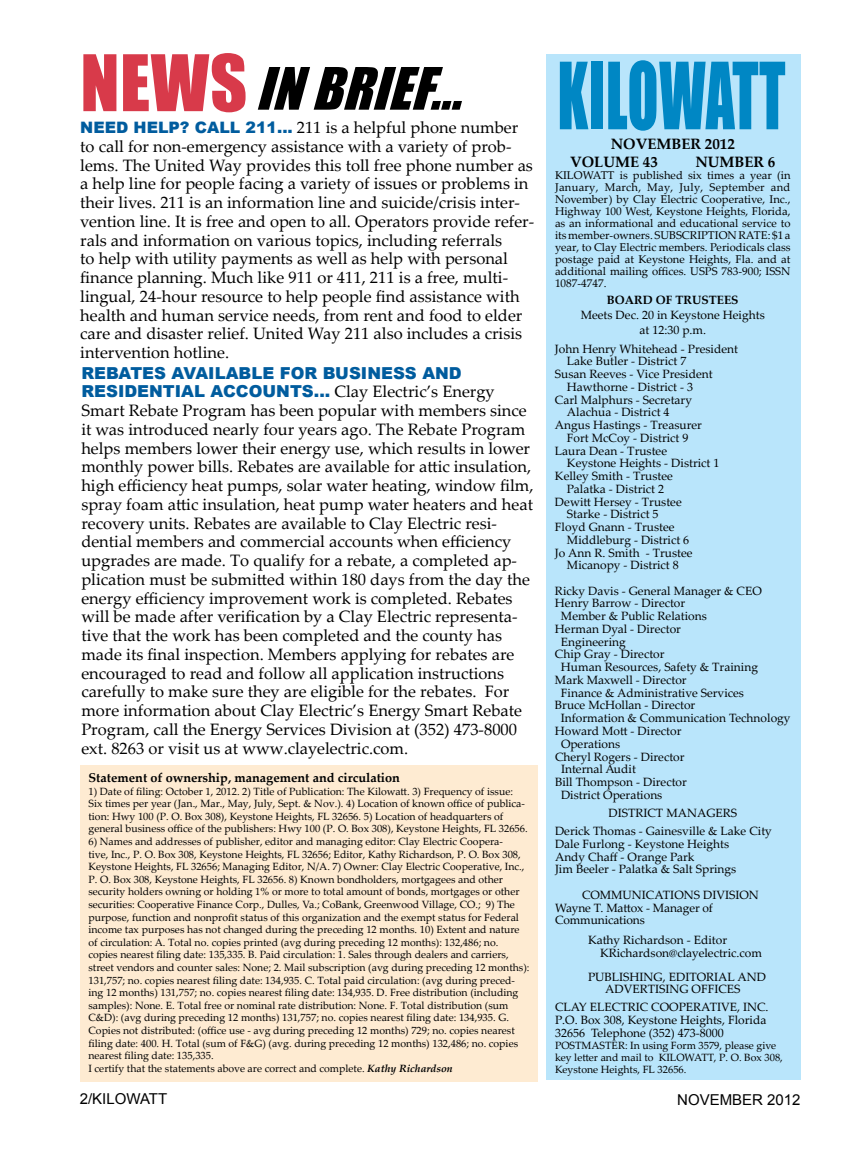
<style>
.page{position:relative;width:864px;height:1152px;background:#fff}
.page>*{position:absolute;margin:0;border:0;box-sizing:border-box;transform-origin:0 0}
.t1{font:85.5px "Impact";letter-spacing:.01em;color:#0087c4;scale:.67 1}
.t2{font:72px "Impact";color:#d83a4a}
.t3{font:italic 54px "Impact";color:#000}
.t4{font:16.5px/18.8px "Palatino Linotype";color:#000}
.t5{font:900 16.5px/18.8px "Arial";color:#005c9e}
.t6{font:700 15px/18px "Palatino Linotype";color:#000}
.t7{font:15px "Arial";color:#000}
.t8{font:700 12.75px "Palatino Linotype";color:#000}
.t9{font:12px/12.8px "Palatino Linotype";color:#000}
.t10{font:700 12px "Palatino Linotype";color:#000}
.t11{font:11.25px/12px "Palatino Linotype";color:#000;text-align:justify}
.t12{font:10.5px/12.6px "Palatino Linotype";color:#000}
.s1{font-family:"Arial";font-weight:900;font-size:15.75px;color:#005c9e}
.s2{font-family:"Palatino Linotype";font-weight:400;color:#000}
.s3{font-weight:700;font-style:italic}
</style>
<div class="page">
<div style="left:546px;top:54px;width:255px;height:1026px;background:#b9e5fb"></div>
<div style="left:80px;top:765px;width:457px;height:317px;background:#feebd2"></div>
<h2 class="t2" style="left:80px;top:27px;width:168px">NEWS</h2>
<h1 class="t1" style="left:558px;top:29px;width:342px">KILOWATT</h1>
<h3 class="t3" style="left:256px;top:47px;width:228px">INBRIEF...</h3>
<p class="t4" style="left:80px;top:118px;width:456px"><span class="s1">NEED HELP? CALL 211...</span> 211 is a helpful phone number to call for non-emergency assistance with a variety of prob&shy;lems. The United Way provides this toll free phone number as a help line for people facing a variety of issues or problems in their lives. 211 is an information line and suicide/crisis inter&shy;vention line. It is free and open to all. Operators provide refer&shy;rals and information on various topics, including referrals<br>to help with utility payments as well as help with personal finance planning. Much like 911 or 411, 211 is a free, multi&shy;lingual, 24-hour resource to help people find assistance with health and human service needs, from rent and food to elder care and disaster relief. United Way 211 also includes a crisis intervention hotline.</p>
<h3 class="t6" style="left:570px;top:135px;width:166px;text-indent:41px">NOVEMBER 2012<br>VOLUME 43</h3>
<h3 class="t6" style="left:695px;top:153px;width:82px">NUMBER 6</h3>
<p class="t11" style="left:555px;top:169px;width:237px">KILOWATT is published six times a year (in January, March, May, July, September and November) by Clay Electric Cooperative, Inc., Highway 100 West, Keystone Heights, Florida, as an informational and educational service to its member-owners. SUBSCRIPTION RATE: $1 a year, to Clay Electric members. Periodicals class postage paid at Keystone Heights, Fla. and at additional mailing offices. USPS 783-900; ISSN 1087-4747.</p>
<p class="t10" style="left:607px;top:292px;width:133px">BOARD OF TRUSTEES</p>
<p class="t9" style="left:581px;top:307px;width:185px;line-height:15px;text-align:center">Meets Dec. 20 in Keystone Heights at 12:30 p.m.</p>
<p class="t9" style="left:555px;top:342px;width:185px">John Henry Whitehead - President</p>
<p class="t9" style="left:567px;top:354px;width:121px">Lake Butler - District 7</p>
<p class="t9" style="left:555px;top:367px;width:159px">Susan Reeves - Vice President</p>
<p class="t9" style="left:567px;top:380px;width:128px">Hawthorne - District - 3</p>
<p class="t9" style="left:555px;top:393px;width:139px">Carl Malphurs - Secretary</p>
<p class="t9" style="left:567px;top:405px;width:104px">Alachua - District 4</p>
<p class="t9" style="left:555px;top:418px;width:148px">Angus Hastings - Treasurer</p>
<p class="t9" style="left:567px;top:431px;width:123px">Fort McCoy - District 9</p>
<p class="t9" style="left:555px;top:444px;width:114px">Laura Dean - Trustee</p>
<p class="t9" style="left:567px;top:456px;width:154px">Keystone Heights - District 1</p>
<p class="t9" style="left:555px;top:469px;width:119px">Kelley Smith - Trustee</p>
<p class="t9" style="left:567px;top:482px;width:99px">Palatka - District 2</p>
<p class="t9" style="left:555px;top:495px;width:128px">Dewitt Hersey - Trustee</p>
<p class="t9" style="left:567px;top:507px;width:93px">Starke - District 5</p>
<p class="t9" style="left:555px;top:520px;width:121px">Floyd Gnann - Trustee</p>
<p class="t9" style="left:567px;top:533px;width:124px">Middleburg - District 6</p>
<p class="t9" style="left:555px;top:546px;width:139px">Jo Ann R. Smith - Trustee</p>
<p class="t9" style="left:567px;top:558px;width:113px">Micanopy - District 8</p>
<p class="t9" style="left:555px;top:584px;width:208px">Ricky Davis - General Manager &amp; CEO</p>
<p class="t9" style="left:555px;top:597px;width:132px">Henry Barrow - Director</p>
<p class="t9" style="left:561px;top:609px;width:147px">Member &amp; Public Relations</p>
<p class="t9" style="left:555px;top:622px;width:127px">Herman Dyal - Director</p>
<p class="t9" style="left:561px;top:635px;width:66px">Engineering</p>
<p class="t9" style="left:555px;top:648px;width:111px">Chip Gray - Director</p>
<p class="t9" style="left:561px;top:660px;width:199px">Human Resources, Safety &amp; Training</p>
<p class="t9" style="left:555px;top:673px;width:133px">Mark Maxwell - Director</p>
<p class="t9" style="left:561px;top:686px;width:185px">Finance &amp; Administrative Services</p>
<p class="t9" style="left:555px;top:699px;width:142px">Bruce McHollan - Director</p>
<p class="t9" style="left:561px;top:711px;width:231px">Information &amp; Communication Technology</p>
<p class="t9" style="left:555px;top:724px;width:128px">Howard Mott - Director</p>
<p class="t9" style="left:561px;top:737px;width:61px">Operations</p>
<p class="t9" style="left:555px;top:750px;width:131px">Cheryl Rogers - Director</p>
<p class="t9" style="left:561px;top:762px;width:76px">Internal Audit</p>
<p class="t9" style="left:555px;top:775px;width:133px">Bill Thompson - Director</p>
<p class="t9" style="left:561px;top:788px;width:103px">District Operations</p>
<p class="t9" style="left:555px;top:803px;width:218px;line-height:18.1px;text-indent:53px">DISTRICT MANAGERS<br>Derick Thomas - Gainesville &amp; Lake City</p>
<p class="t9" style="left:555px;top:837px;width:183px">Dale Furlong - Keystone Heights<br>Andy Chaff - Orange Park<br>Jim Beeler - Palatka &amp; Salt Springs</p>
<p class="t9" style="left:555px;top:888px;width:205px;text-indent:27px">COMMUNICATIONS DIVISION<br>Wayne T. Mattox - Manager of<br>Communications</p>
<p class="t9" style="left:600px;top:933px;width:163px;text-indent:-12px">Kathy Richardson - Editor<br>KRichardson@clayelectric.com</p>
<p class="t9" style="left:605px;top:970px;width:163px;text-indent:-17px">PUBLISHING, EDITORIAL AND<br>ADVERTISING OFFICES</p>
<p class="t9" style="left:555px;top:1001px;width:215px">CLAY ELECTRIC COOPERATIVE, INC.<br>P.O. Box 308, Keystone Heights, Florida<br>32656 Telephone (352) 473-8000</p>
<p class="t12" style="left:555px;top:1039px;width:229px;line-height:12px">POSTMASTER: In using Form 3579, please give key letter and mail to KILOWATT, P. O. Box 308,<br>Keystone Heights, FL 32656.</p>
<h3 class="t5" style="left:81px;top:363px;width:415px">REBATES AVAILABLE FOR BUSINESS AND<br>RESIDENTIAL ACCOUNTS... <span class="s2">Clay Electric’s Energy</span></h3>
<p class="t4" style="left:81px;top:401px;width:454px">Smart Rebate Program has been popular with members since it was introduced nearly four years ago. The Rebate Program helps members lower their energy use, which results in lower monthly power bills. Rebates are available for attic insulation, high efficiency heat pumps, solar water heating, window film, spray foam attic insulation, heat pump water heaters and heat recovery units. Rebates are available to Clay Electric resi&shy;dential members and commercial accounts when efficiency upgrades are made. To qualify for a rebate, a completed ap&shy;plication must be submitted within 180 days from the day the energy efficiency improvement work is completed. Rebates will be made after verification by a Clay Electric representa&shy;tive that the work has been completed and the county has made its final inspection. Members applying for rebates are encouraged to read and follow all application instructions carefully to make sure they are eligible for the rebates. For more information about Clay Electric’s Energy Smart Rebate Program, call the Energy Services Division at (352) 473-8000 ext. 8263 or visit us at www.clayelectric.com.</p>
<p class="t8" style="left:88px;top:769px;width:313px">Statement of ownership, management and circulation</p>
<p class="t12" style="left:88px;top:784px;width:441px">1) Date of filing: October 1, 2012. 2) Title of Publication: The Kilowatt. 3) Frequency of issue:<br>Six times per year (Jan., Mar., May, July, Sept. &amp; Nov.). 4) Location of known office of publica&shy;tion: Hwy 100 (P. O. Box 308), Keystone Heights, FL 32656. 5) Location of headquarters of general business office of the publishers: Hwy 100 (P. O. Box 308), Keystone Heights, FL 32656.</p>
<p class="t12" style="left:88px;top:835px;width:443px">6) Names and addresses of publisher, editor and managing editor: Clay Electric Coopera-<br>tive, Inc., P. O. Box 308, Keystone Heights, FL 32656; Editor, Kathy Richardson, P. O. Box 308, Keystone Heights, FL 32656; Managing Editor, N/A. 7) Owner: Clay Electric Cooperative, Inc., P. O. Box 308, Keystone Heights, FL 32656. 8) Known bondholders, mortgagees and other security holders owning or holding 1% or more to total amount of bonds, mortgages or other securities: Cooperative Finance Corp., Dulles, Va.; CoBank, Greenwood Village, CO.; 9) The purpose, function and nonprofit status of this organization and the exempt status for Federal income tax purposes has not changed during the preceding 12 months. 10) Extent and nature of circulation: A. Total no. copies printed (avg during preceding 12 months): 132,486; no. copies nearest filing date: 135,335. B. Paid circulation: 1. Sales through dealers and carriers, street vendors and counter sales: None; 2. Mail subscription (avg during preceding 12 months):<br>131,757; no. copies nearest filing date: 134,935. C. Total paid circulation: (avg during preced&shy;ing 12 months) 131,757; no. copies nearest filing date: 134,935. D. Free distribution (including samples): None. E. Total free or nominal rate distribution: None. F. Total distribution (sum C&amp;D): (avg during preceding 12 months) 131,757; no. copies nearest filing date: 134,935. G.<br>Copies not distributed: (office use - avg during preceding 12 months) 729; no. copies nearest filing date: 400. H. Total (sum of F&amp;G) (avg. during preceding 12 months) 132,486; no. copies nearest filing date: 135,335.<br>I certify that the statements above are correct and complete. <span class="s3">Kathy Richardson</span></p>
<h3 class="t7" style="left:80px;top:1089px;width:89px">2/KILOWATT</h3>
<h3 class="t7" style="left:677px;top:1090px;width:125px">NOVEMBER 2012</h3>
</div>
